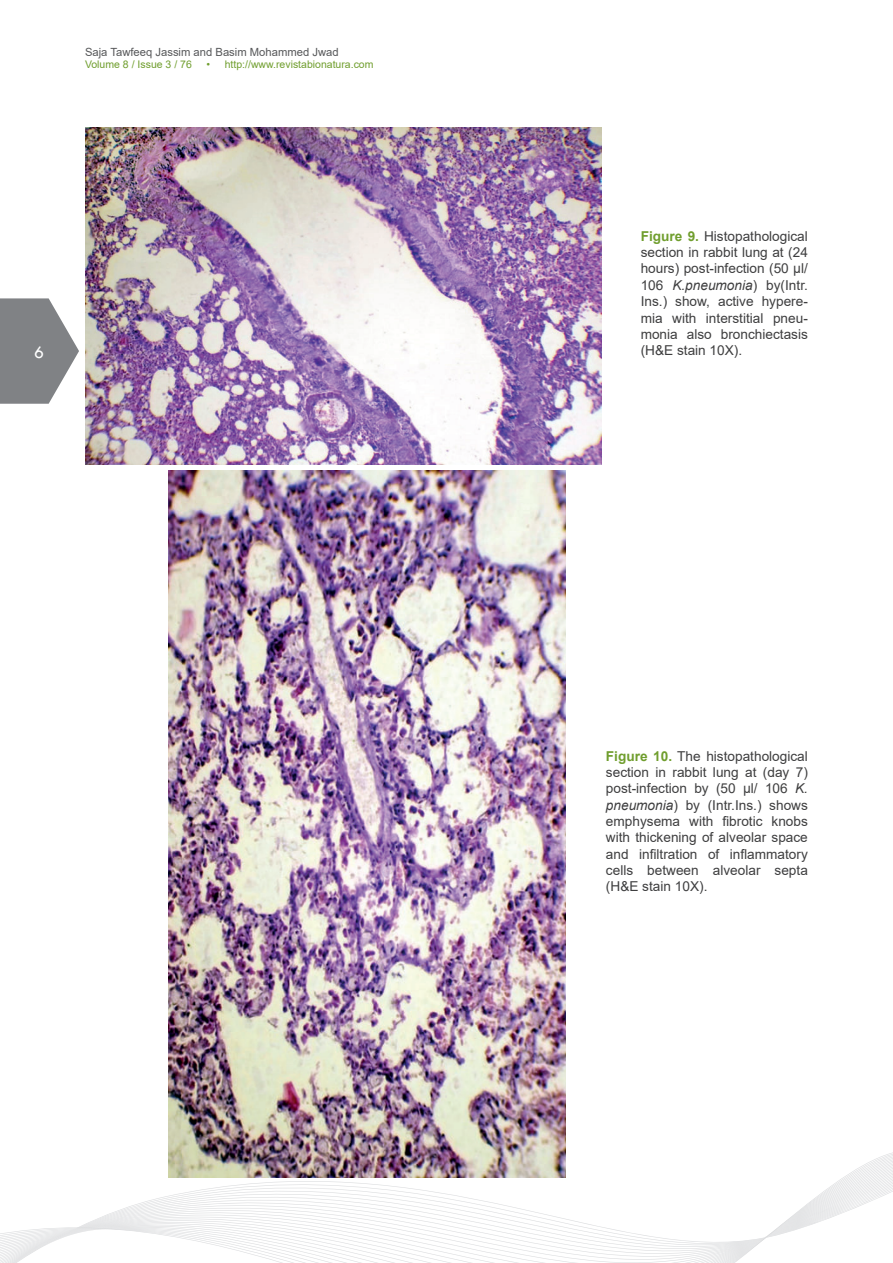
<style>
.page{position:relative;width:893px;height:1263px;background:#fff}
.page>*{position:absolute;margin:0;border:0;box-sizing:border-box;transform-origin:0 0}
.t1{font:18px "Tw Cen";color:#fff}
.t2{font:13.65px/16.4px "Arial";color:#3e3e3f;text-align:justify}
.t3{font:11.25px "Arial";color:#57585a}
.t4{font:10.5px "Arial";color:#709e2e}
.s1{font-weight:700;color:#709e2e}
.s2{font-style:italic}
</style>
<div class="page">
<svg style="left:0;top:298px;width:79px;height:106px"></svg>
<svg style="left:0;top:1152px;width:893px;height:111px"></svg>
<img style="left:169px;top:471px;width:397px;height:707px">
<img style="left:85px;top:128px;width:517px;height:336px">
<p class="t3" style="left:85px;top:44px;width:255px">Saja Tawfeeq Jassim and Basim Mohammed Jwad</p>
<p class="t4" style="left:85px;top:57px;width:108px">Volume 8 / Issue 3 / 76</p>
<p class="t4" style="left:206px;top:57px;width:169px">• http://www.revistabionatura.com</p>
<h1 class="t1" style="left:34px;top:341px;width:11px">6</h1>
<p class="t2" style="left:641px;top:228px;width:169px"><span class="s1">Figure 9.</span> Histopathological section in rabbit lung at (24 hours) post-infection (50 μl/ 106 <span class="s2">K.pneumonia</span>) by(Intr.<br>Ins.) show, active hypere&shy;mia with interstitial pneu&shy;monia also bronchiectasis (H&amp;E stain 10X).</p>
<p class="t2" style="left:606px;top:747px;width:203px"><span class="s1">Figure 10.</span> The histopathological section in rabbit lung at (day 7) post-infection by (50 μl/ 106 <span class="s2">K. pneumonia</span>) by (Intr.Ins.) shows emphysema with fibrotic knobs with thickening of alveolar space and infiltration of inflammatory cells between alveolar septa (H&amp;E stain 10X).</p>
</div>
